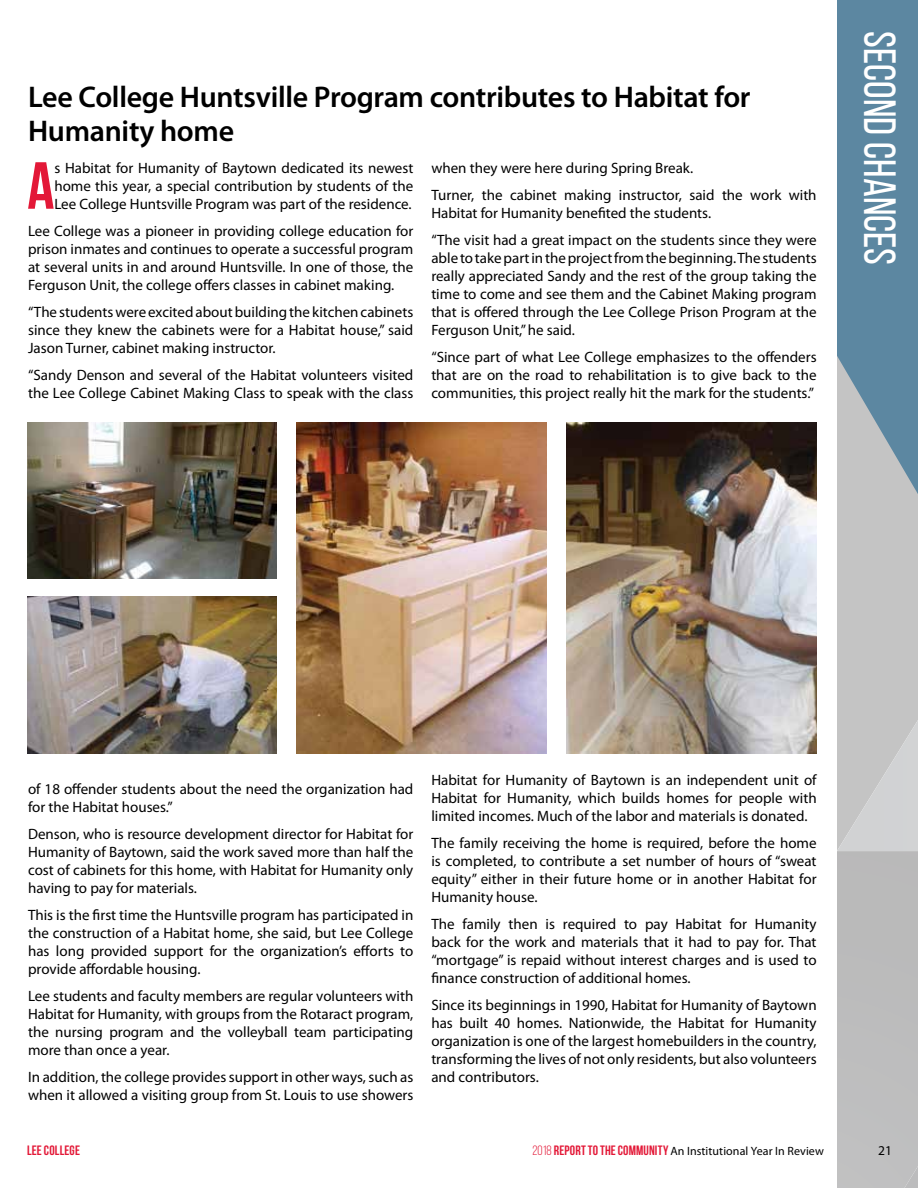
<style>
.page{position:relative;width:918px;height:1188px;background:#fff}
.page>*{position:absolute;margin:0;border:0;box-sizing:border-box;transform-origin:0 0}
.t1{font:700 66.45px "Bebas Neue";color:#e31837}
.t2{font:45px "Bebas Neue";color:#fff}
.t3{font:600 30px/34.5px "Myriad Pro";letter-spacing:-.01em;color:#000}
.t4{font:15px/18px "Myriad Pro";color:#000;text-align:justify}
.t5{font:700 13.5px "Bebas Neue";letter-spacing:.015em;color:#e31837}
.t6{font:13.5px "Myriad Pro";color:#000}
.t7{font:12px "Myriad Pro";letter-spacing:.005em;color:#000}
.s1{font-family:"Bebas Neue";font-size:13.5px;color:#e31837}
.s2{font-family:"Bebas Neue";font-weight:700;font-size:13.5px;color:#e31837}
</style>
<div class="page">
<svg style="left:837px;top:0;width:81px;height:1188px;background:#9dacb6"></svg>
<img style="left:27px;top:422px;width:250px;height:157px">
<img style="left:297px;top:422px;width:250px;height:331px">
<img style="left:567px;top:422px;width:250px;height:331px">
<img style="left:27px;top:597px;width:250px;height:156px">
<h3 class="t3" style="left:28px;top:79px;width:724px">Lee College Huntsville Program contributes to Habitat for<br>Humanity home</h3>
<h1 class="t1" style="left:27px;top:149px;width:29px">A</h1>
<p class="t4" style="left:54px;top:158px;width:361px">s Habitat for Humanity of Baytown dedicated its newest home this year, a special contribution by students of the Lee College Huntsville Program was part of the residence.</p>
<p class="t4" style="left:28px;top:221px;width:387px">Lee College was a pioneer in providing college education for prison inmates and continues to operate a successful program at several units in and around Huntsville. In one of those, the Ferguson Unit, the college offers classes in cabinet making.</p>
<p class="t4" style="left:28px;top:302px;width:387px">“The students were excited about building the kitchen cabinets since they knew the cabinets were for a Habitat house,” said Jason Turner, cabinet making instructor.</p>
<p class="t4" style="left:28px;top:365px;width:387px">“Sandy Denson and several of the Habitat volunteers visited the Lee College Cabinet Making Class to speak with the class</p>
<p class="t4" style="left:431px;top:154px;width:387px;line-height:27px">when they were here during Spring Break.<br>Turner, the cabinet making instructor, said the work with</p>
<p class="t4" style="left:431px;top:199px;width:387px;line-height:27px">Habitat for Humanity benefited the students.<br>“The visit had a great impact on the students since they were</p>
<p class="t4" style="left:431px;top:248px;width:387px">able to take part in the project from the beginning. The students really appreciated Sandy and the rest of the group taking the time to come and see them and the Cabinet Making program that is offered through the Lee College Prison Program at the Ferguson Unit,” he said.</p>
<p class="t4" style="left:431px;top:347px;width:387px">“Since part of what Lee College emphasizes to the offenders that are on the road to rehabilitation is to give back to the communities, this project really hit the mark for the students.”</p>
<h2 class="t2" style="left:904px;top:31px;width:235px;rotate:90deg">Second Chances</h2>
<p class="t4" style="left:28px;top:779px;width:387px">of 18 offender students about the need the organization had for the Habitat houses.”</p>
<p class="t4" style="left:28px;top:824px;width:387px">Denson, who is resource development director for Habitat for Humanity of Baytown, said the work saved more than half the cost of cabinets for this home, with Habitat for Humanity only having to pay for materials.</p>
<p class="t4" style="left:28px;top:905px;width:387px">This is the first time the Huntsville program has participated in the construction of a Habitat home, she said, but Lee College has long provided support for the organization’s efforts to provide affordable housing.</p>
<p class="t4" style="left:28px;top:986px;width:387px">Lee students and faculty members are regular volunteers with Habitat for Humanity, with groups from the Rotaract program, the nursing program and the volleyball team participating more than once a year.</p>
<p class="t4" style="left:28px;top:1067px;width:387px">In addition, the college provides support in other ways, such as when it allowed a visiting group from St. Louis to use showers</p>
<p class="t4" style="left:431px;top:770px;width:387px">Habitat for Humanity of Baytown is an independent unit of Habitat for Humanity, which builds homes for people with limited incomes. Much of the labor and materials is donated.</p>
<p class="t4" style="left:431px;top:833px;width:387px">The family receiving the home is required, before the home is completed, to contribute a set number of hours of “sweat equity” either in their future home or in another Habitat for Humanity house.</p>
<p class="t4" style="left:431px;top:914px;width:387px">The family then is required to pay Habitat for Humanity back for the work and materials that it had to pay for. That “mortgage” is repaid without interest charges and is used to finance construction of additional homes.</p>
<p class="t4" style="left:431px;top:995px;width:387px">Since its beginnings in 1990, Habitat for Humanity of Baytown has built 40 homes. Nationwide, the Habitat for Humanity organization is one of the largest homebuilders in the country, transforming the lives of not only residents, but also volunteers and contributors.</p>
<p class="t5" style="left:27px;top:1143px;width:55px">LEE COLLEGE</p>
<p class="t7" style="left:532px;top:1144px;width:293px"><span class="s1">2018</span> <span class="s2">REPORT TO THE COMMUNITY</span> An Institutional Year In Review</p>
<p class="t6" style="left:878px;top:1142px;width:15px">21</p>
</div>
